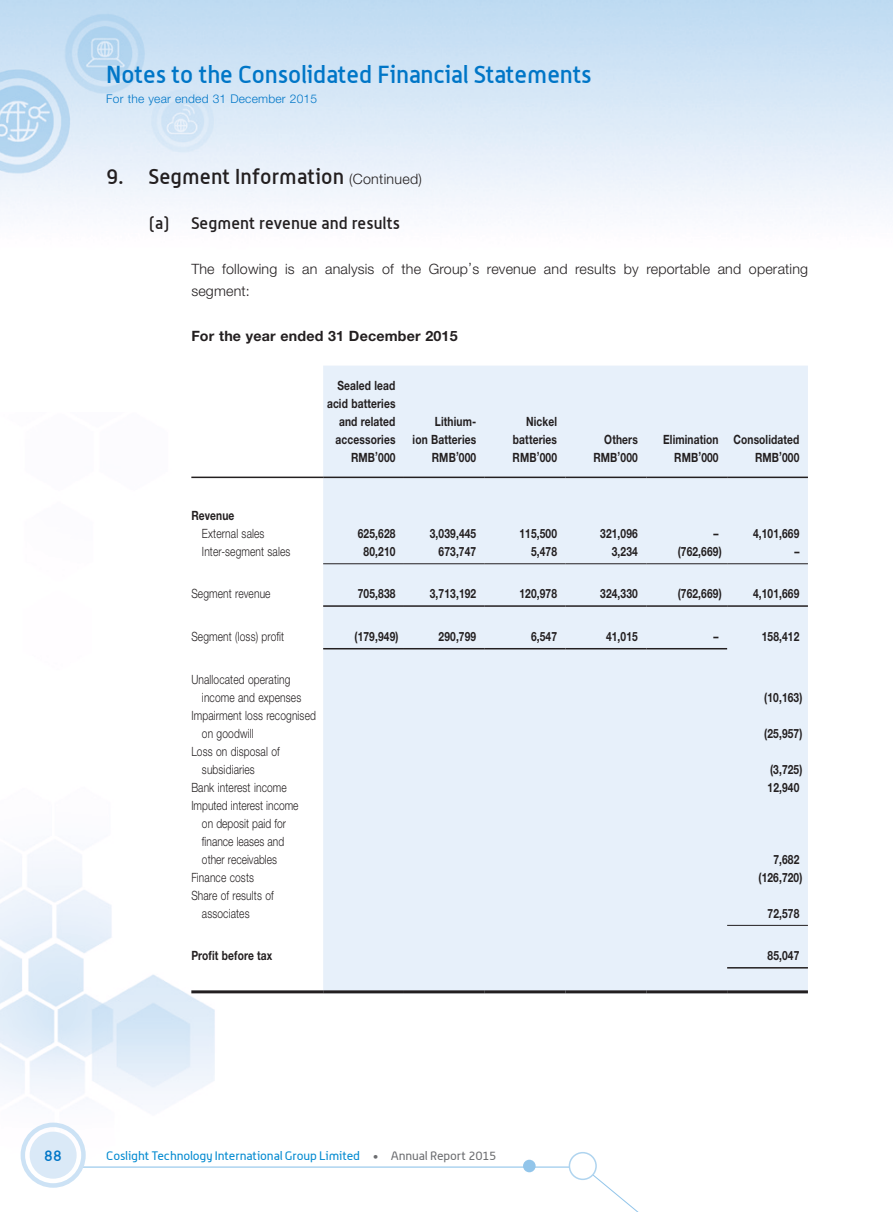
<style>
.page{position:relative;width:893px;height:1212px;background:#fff}
.page>*{position:absolute;margin:0;border:0;box-sizing:border-box;transform-origin:0 0}
.t1{font:500 24px "Alwyn";letter-spacing:-.005em;color:#0076c7}
.Heading_1{font:500 21px "Alwyn";letter-spacing:.005em;color:#231f20}
.Heading_2{font:500 16.5px "Alwyn";letter-spacing:.005em;color:#231f20}
.t2{font:500 15px "Alwyn";color:#0076c7}
.Body_Text{font:300 14.25px/22.5px "Helvetica Neue LT Std";letter-spacing:.015em;color:#231f20}
.Body_Text-2{font:700 14.25px "Helvetica Neue LT Std";letter-spacing:.015em;color:#231f20}
.Body_Text-3{font:700 12.75px "Helvetica Neue LT Std";letter-spacing:.015em;color:#231f20;scale:.8 1}
.Body_Text-4{font:300 12.75px/18px "Helvetica Neue LT Std";letter-spacing:.015em;color:#231f20;scale:.8 1}
.t3{font:12px "Alwyn";letter-spacing:-.01em;color:#0089d0;scale:1.05 1}
.t4{font:300 12px "Helvetica Neue LT Std";letter-spacing:.02em;color:#0076c7}
.s1{font-family:"Helvetica Neue LT Std";font-weight:300;font-size:14.25px}
.s2{color:#6c6d70}
</style>
<div class="page">
<img style="left:0;top:476px;width:221px;height:711px">
<img style="left:0;top:0;width:893px;height:214px">
<svg style="left:592px;top:1173px;width:47px;height:39px"></svg>
<hr style="left:82px;top:1166px;width:487px;height:1px;background:#92c5ea">
<div style="left:30px;top:1132px;width:47px;height:46px;background:#dae9f7;border-radius:50%"></div>
<div style="left:21px;top:1122px;width:65px;height:66px;border:4px solid #cce2f5;border-radius:50%"></div>
<div style="left:523px;top:1160px;width:13px;height:12px;background:#92c5ea;border-radius:50%"></div>
<div style="left:569px;top:1152px;width:28px;height:28px;border:2px solid #afd4ef;border-radius:50%"></div>
<div style="left:323px;top:366px;width:485px;height:624px;background:#e7f0fa"></div>
<hr style="left:191px;top:477px;width:132px;height:1px;background:#231f20">
<hr style="left:323px;top:477px;width:81px;height:1px;background:#231f20">
<hr style="left:404px;top:477px;width:81px;height:1px;background:#231f20">
<hr style="left:485px;top:477px;width:81px;height:1px;background:#231f20">
<hr style="left:566px;top:477px;width:80px;height:1px;background:#231f20">
<hr style="left:646px;top:477px;width:81px;height:1px;background:#231f20">
<hr style="left:727px;top:477px;width:81px;height:1px;background:#231f20">
<hr style="left:323px;top:563px;width:81px;height:1px;background:#231f20">
<hr style="left:404px;top:563px;width:81px;height:1px;background:#231f20">
<hr style="left:485px;top:563px;width:81px;height:1px;background:#231f20">
<hr style="left:566px;top:563px;width:80px;height:1px;background:#231f20">
<hr style="left:646px;top:563px;width:81px;height:1px;background:#231f20">
<hr style="left:727px;top:563px;width:81px;height:1px;background:#231f20">
<hr style="left:323px;top:605px;width:81px;height:2px;background:#231f20">
<hr style="left:404px;top:605px;width:81px;height:2px;background:#231f20">
<hr style="left:485px;top:605px;width:81px;height:2px;background:#231f20">
<hr style="left:566px;top:605px;width:80px;height:2px;background:#231f20">
<hr style="left:646px;top:605px;width:81px;height:2px;background:#231f20">
<hr style="left:727px;top:605px;width:81px;height:2px;background:#231f20">
<hr style="left:323px;top:648px;width:81px;height:1px;background:#231f20">
<hr style="left:404px;top:648px;width:81px;height:1px;background:#231f20">
<hr style="left:485px;top:648px;width:81px;height:1px;background:#231f20">
<hr style="left:566px;top:648px;width:80px;height:1px;background:#231f20">
<hr style="left:646px;top:648px;width:81px;height:1px;background:#231f20">
<hr style="left:727px;top:925px;width:81px;height:1px;background:#231f20">
<hr style="left:727px;top:967px;width:81px;height:1px;background:#231f20">
<hr style="left:191px;top:990px;width:132px;height:3px;background:#231f20">
<hr style="left:323px;top:990px;width:81px;height:3px;background:#231f20">
<hr style="left:404px;top:990px;width:81px;height:3px;background:#231f20">
<hr style="left:485px;top:990px;width:81px;height:3px;background:#231f20">
<hr style="left:566px;top:990px;width:80px;height:3px;background:#231f20">
<hr style="left:646px;top:990px;width:81px;height:3px;background:#231f20">
<hr style="left:727px;top:990px;width:81px;height:3px;background:#231f20">
<h1 class="t1" style="left:106px;top:60px;width:487px">Notes to the Consolidated Financial Statements</h1>
<p class="t4" style="left:106px;top:91px;width:212px">For the year ended 31 December 2015</p>
<p class="Heading_1" style="left:106px;top:164px;width:317px">9. Segment Information <span class="s1">(Continued)</span></p>
<p class="Heading_2" style="left:149px;top:213px;width:253px">(a) Segment revenue and results</p>
<p class="Body_Text" style="left:191px;top:257px;width:618px">The following is an analysis of the Group’s revenue and results by reportable and operating segment:</p>
<p class="Body_Text-2" style="left:191px;top:327px;width:268px">For the year ended 31 December 2015</p>
<p class="Body_Text-3" style="left:337px;top:377px;width:74px">Sealed lead</p>
<p class="Body_Text-3" style="left:327px;top:395px;width:87px">acid batteries</p>
<p class="Body_Text-3" style="left:339px;top:413px;width:72px">and related</p>
<p class="Body_Text-3" style="left:336px;top:431px;width:76px">accessories</p>
<p class="Body_Text-3" style="left:435px;top:413px;width:53px">Lithium-</p>
<p class="Body_Text-3" style="left:413px;top:431px;width:81px">ion Batteries</p>
<p class="Body_Text-3" style="left:526px;top:413px;width:40px">Nickel</p>
<p class="Body_Text-3" style="left:513px;top:431px;width:57px">batteries</p>
<p class="Body_Text-3" style="left:604px;top:431px;width:43px">Others</p>
<p class="Body_Text-3" style="left:663px;top:431px;width:71px">Elimination</p>
<p class="Body_Text-3" style="left:733px;top:431px;width:84px">Consolidated</p>
<p class="Body_Text-3" style="left:351px;top:449px;width:57px">RMB’000</p>
<p class="Body_Text-3" style="left:432px;top:449px;width:57px">RMB’000</p>
<p class="Body_Text-3" style="left:513px;top:449px;width:57px">RMB’000</p>
<p class="Body_Text-3" style="left:593px;top:449px;width:57px">RMB’000</p>
<p class="Body_Text-3" style="left:674px;top:449px;width:57px">RMB’000</p>
<p class="Body_Text-3" style="left:755px;top:449px;width:57px">RMB’000</p>
<p class="Body_Text-3" style="left:191px;top:508px;width:55px">Revenue</p>
<p class="Body_Text-4" style="left:202px;top:524px;width:80px">External sales</p>
<p class="Body_Text-3" style="left:358px;top:526px;width:49px">625,628</p>
<p class="Body_Text-3" style="left:430px;top:526px;width:60px">3,039,445</p>
<p class="Body_Text-3" style="left:519px;top:526px;width:49px">115,500</p>
<p class="Body_Text-3" style="left:600px;top:526px;width:49px">321,096</p>
<p class="Body_Text-3" style="left:713px;top:526px;width:8px">–</p>
<p class="Body_Text-3" style="left:753px;top:526px;width:60px">4,101,669</p>
<p class="Body_Text-4" style="left:202px;top:542px;width:112px">Inter-segment sales</p>
<p class="Body_Text-3" style="left:364px;top:544px;width:41px">80,210</p>
<p class="Body_Text-3" style="left:439px;top:544px;width:49px">673,747</p>
<p class="Body_Text-3" style="left:531px;top:544px;width:34px">5,478</p>
<p class="Body_Text-3" style="left:612px;top:544px;width:34px">3,234</p>
<p class="Body_Text-3" style="left:678px;top:544px;width:57px">(762,669)</p>
<p class="Body_Text-3" style="left:794px;top:544px;width:8px">–</p>
<p class="Body_Text-4" style="left:191px;top:584px;width:101px">Segment revenue</p>
<p class="Body_Text-3" style="left:358px;top:586px;width:49px">705,838</p>
<p class="Body_Text-3" style="left:430px;top:586px;width:60px">3,713,192</p>
<p class="Body_Text-3" style="left:519px;top:586px;width:49px">120,978</p>
<p class="Body_Text-3" style="left:600px;top:586px;width:49px">324,330</p>
<p class="Body_Text-3" style="left:678px;top:586px;width:57px">(762,669)</p>
<p class="Body_Text-3" style="left:753px;top:586px;width:60px">4,101,669</p>
<p class="Body_Text-4" style="left:191px;top:627px;width:118px">Segment (loss) profit</p>
<p class="Body_Text-3" style="left:355px;top:629px;width:57px">(179,949)</p>
<p class="Body_Text-3" style="left:439px;top:629px;width:49px">290,799</p>
<p class="Body_Text-3" style="left:531px;top:629px;width:34px">6,547</p>
<p class="Body_Text-3" style="left:606px;top:629px;width:41px">41,015</p>
<p class="Body_Text-3" style="left:713px;top:629px;width:8px">–</p>
<p class="Body_Text-3" style="left:762px;top:629px;width:49px">158,412</p>
<p class="Body_Text-4" style="left:202px;top:670px;width:126px;text-indent:-11px">Unallocated operating income and expenses</p>
<p class="Body_Text-3" style="left:764px;top:689px;width:49px">(10,163)</p>
<p class="Body_Text-4" style="left:202px;top:706px;width:144px;text-indent:-11px">Impairment loss recognised on goodwill</p>
<p class="Body_Text-4" style="left:202px;top:742px;width:99px;text-indent:-11px">Loss on disposal of subsidiaries</p>
<p class="Body_Text-3" style="left:764px;top:725px;width:49px">(25,957)</p>
<p class="Body_Text-3" style="left:770px;top:761px;width:42px">(3,725)</p>
<p class="Body_Text-4" style="left:191px;top:778px;width:121px">Bank interest income</p>
<p class="Body_Text-3" style="left:768px;top:779px;width:41px">12,940</p>
<p class="Body_Text-4" style="left:202px;top:796px;width:122px;text-indent:-11px">Imputed interest income on deposit paid for finance leases and other receivables</p>
<p class="Body_Text-3" style="left:773px;top:851px;width:34px">7,682</p>
<p class="Body_Text-4" style="left:191px;top:868px;width:80px">Finance costs</p>
<p class="Body_Text-3" style="left:758px;top:869px;width:57px">(126,720)</p>
<p class="Body_Text-4" style="left:202px;top:886px;width:91px;text-indent:-11px">Share of results of associates</p>
<p class="Body_Text-3" style="left:768px;top:905px;width:41px">72,578</p>
<p class="Body_Text-3" style="left:191px;top:948px;width:103px">Profit before tax</p>
<p class="Body_Text-3" style="left:768px;top:948px;width:41px">85,047</p>
<p class="t2" style="left:44px;top:1146px;width:19px">88</p>
<p class="t3" style="left:106px;top:1148px;width:373px">Coslight Technology International Group Limited <span class="s2">• Annual Report 2015</span></p>
</div>
